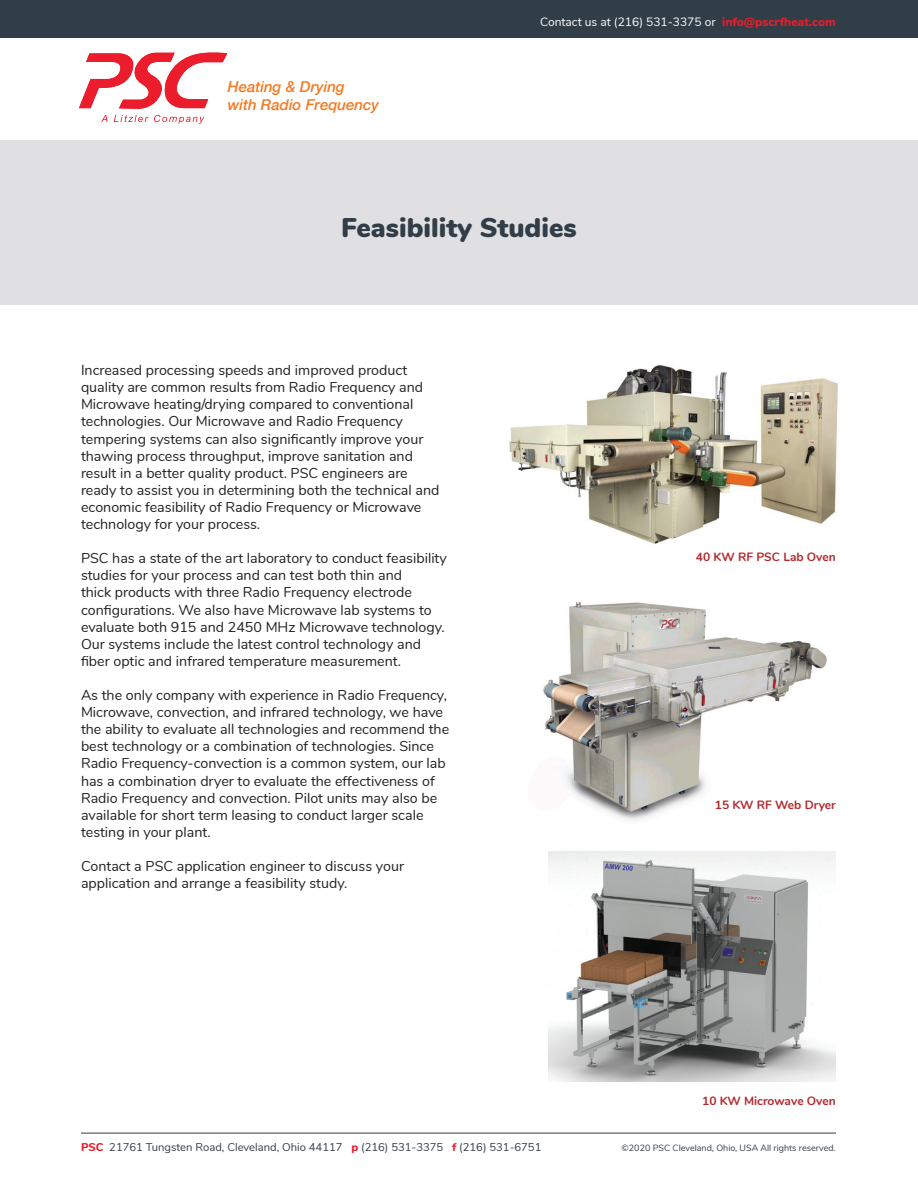
<style>
.page{position:relative;width:918px;height:1188px;background:#fff}
.page>*{position:absolute;margin:0;border:0;box-sizing:border-box;transform-origin:0 0}
.t1{font:900 27px "Nunito";color:#313e48}
.t2{font:italic 500 15px/18px "Helvetica Neue";color:#f47921}
.t3{font:14.25px/17.1px "Nunito";color:#231f20}
.t4{font:700 12px "Nunito";color:#b1282d}
.t5{font:12px "Nunito";color:#fff}
.t6{font:11.25px "Nunito";color:#313e48}
.t7{font:9px "Nunito";color:#313e48}
.s1{font-weight:800;color:#eb1c2b}
</style>
<div class="page">
<div style="left:0;top:140px;width:918px;height:165px;background:#e0e0e2"></div>
<div style="left:0;top:0;width:918px;height:38px;background:#313e48"></div>
<svg style="left:79px;top:52px;width:148px;height:57px"></svg>
<svg style="left:101px;top:115px;width:7px;height:7px"></svg>
<svg style="left:114px;top:115px;width:34px;height:7px"></svg>
<svg style="left:154px;top:115px;width:50px;height:9px"></svg>
<img style="left:508px;top:365px;width:330px;height:179px">
<img style="left:543px;top:602px;width:284px;height:219px">
<img style="left:548px;top:851px;width:288px;height:230px">
<hr style="left:81px;top:1133px;width:755px;height:1px;background:#313e48">
<p class="t2" style="left:228px;top:77px;width:153px">Heating &amp; Drying<br>with Radio Frequency</p>
<p class="t5" style="left:540px;top:13px;width:297px">Contact us at (216) 531-3375 or <span class="s1">info@pscrfheat.com</span></p>
<h1 class="t1" style="left:341px;top:207px;width:237px">Feasibility Studies</h1>
<p class="t3" style="left:81px;top:361px;width:360px">Increased processing speeds and improved product quality are common results from Radio Frequency and Microwave heating/drying compared to conventional technologies. Our Microwave and Radio Frequency tempering systems can also significantly improve your thawing process throughput, improve sanitation and result in a better quality product. PSC engineers are ready to assist you in determining both the technical and economic feasibility of Radio Frequency or Microwave technology for your process.</p>
<p class="t3" style="left:81px;top:549px;width:367px">PSC has a state of the art laboratory to conduct feasibility studies for your process and can test both thin and<br>thick products with three Radio Frequency electrode configurations. We also have Microwave lab systems to evaluate both 915 and 2450 MHz Microwave technology.<br>Our systems include the latest control technology and fiber optic and infrared temperature measurement.</p>
<p class="t3" style="left:81px;top:686px;width:370px">As the only company with experience in Radio Frequency, Microwave, convection, and infrared technology, we have the ability to evaluate all technologies and recommend the best technology or a combination of technologies. Since Radio Frequency-convection is a common system, our lab has a combination dryer to evaluate the effectiveness of Radio Frequency and convection. Pilot units may also be available for short term leasing to conduct larger scale testing in your plant.</p>
<p class="t3" style="left:81px;top:857px;width:325px">Contact a PSC application engineer to discuss your application and arrange a feasibility study.</p>
<p class="t4" style="left:696px;top:548px;width:141px">40 KW RF PSC Lab Oven</p>
<p class="t4" style="left:715px;top:796px;width:123px">15 KW RF Web Dryer</p>
<p class="t4" style="left:702px;top:1092px;width:135px">10 KW Microwave Oven</p>
<p class="t6" style="left:81px;top:1139px;width:462px"><span class="s1">PSC</span> 21761 Tungsten Road, Cleveland, Ohio 44117 <span class="s1">p</span> (216) 531-3375 <span class="s1">f</span> (216) 531-6751</p>
<p class="t7" style="left:622px;top:1142px;width:216px">©2020 PSC Cleveland, Ohio, USA All rights reserved.</p>
</div>
